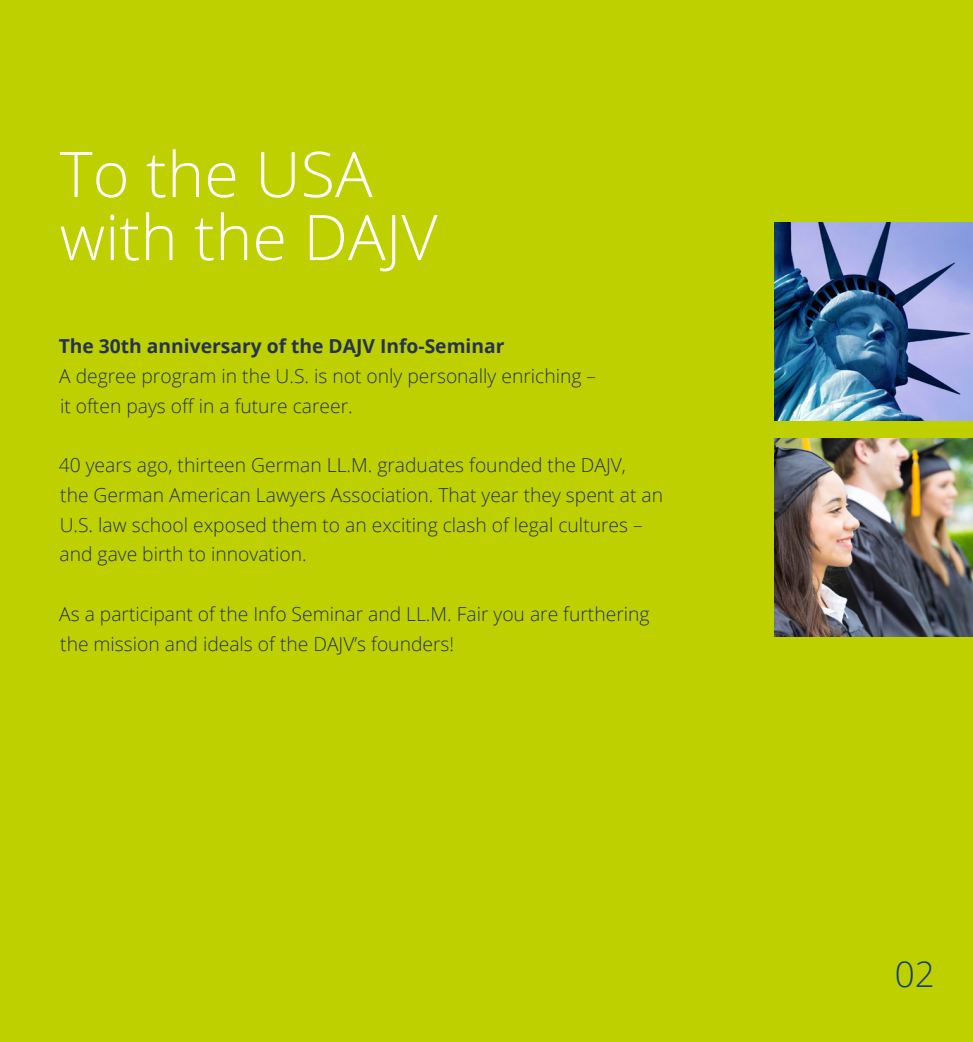
<style>
.page{position:relative;width:973px;height:1042px;background:#fff}
.page>*{position:absolute;margin:0;border:0;box-sizing:border-box;transform-origin:0 0}
.t1{font:300 63px/63px "Open Sans";color:#fff}
.t2{font:300 35px "Open Sans";color:#153f74}
.t3{font:300 19.25px/29.8px "Open Sans";color:#253252}
.t4{font:700 19.25px "Open Sans";color:#253252}
</style>
<div class="page">
<div style="left:0;top:0;width:972px;height:1042px;background:#bed000"></div>
<img style="left:774px;top:222px;width:198px;height:198px">
<img style="left:774px;top:438px;width:198px;height:199px">
<h1 class="t1" style="left:60px;top:141px;width:379px">To the USA with the DAJV</h1>
<p class="t4" style="left:59px;top:332px;width:447px">The 30th anniversary of the DAJV Info-Seminar</p>
<p class="t3" style="left:59px;top:360px;width:538px">A degree program in the U.S. is not only personally enriching – it often pays off in a future career.</p>
<p class="t3" style="left:59px;top:450px;width:605px">40 years ago, thirteen German LL.M. graduates founded the DAJV,<br>the German American Lawyers Association. That year they spent at an U.S. law school exposed them to an exciting clash of legal cultures – and gave birth to innovation.</p>
<p class="t3" style="left:59px;top:598px;width:592px">As a participant of the Info Seminar and LL.M. Fair you are furthering the mission and ideals of the DAJV’s founders!</p>
<h2 class="t2" style="left:894px;top:950px;width:41px">02</h2>
</div>
